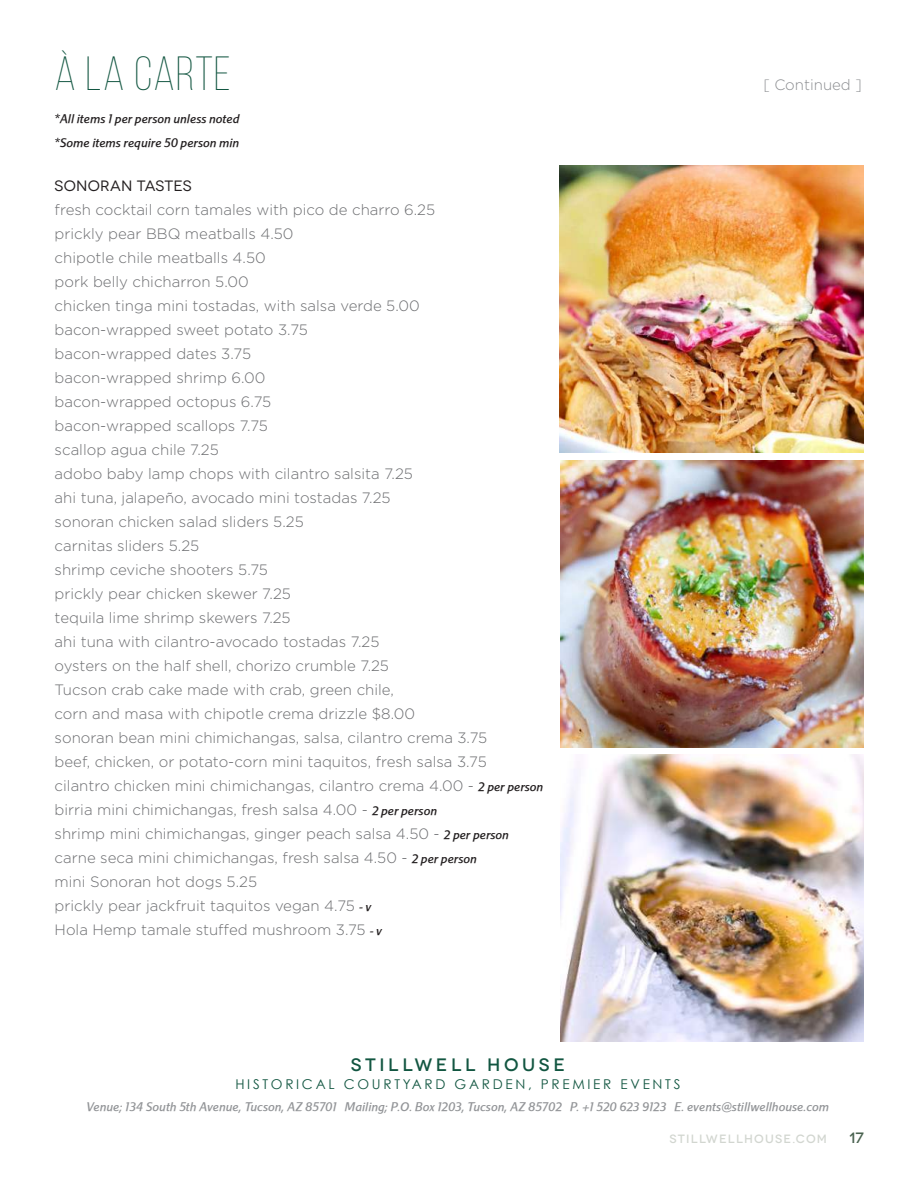
<style>
.page{position:relative;width:918px;height:1188px;background:#fff}
.page>*{position:absolute;margin:0;border:0;box-sizing:border-box;transform-origin:0 0}
.t1{font:300 48px "Bebas Neue";letter-spacing:.025em;color:#125641}
.t2{font:500 18px "Novecentowide";letter-spacing:.2em;color:#125641}
.t3{font:300 15px/24px "Gotham";color:#6c6d70}
.t4{font:15px "Novecentowide";letter-spacing:.01em;color:#231f20}
.t5{font:300 15px "Gotham";color:#8b8d90}
.t6{font:500 15px "Novecentowide";color:#49624f}
.t7{font:13.5px "Century Gothic";letter-spacing:.2em;color:#125641}
.t8{font:italic 500 12px "Marriott";color:#939598}
.t9{font:italic 500 12px/24px "Marriott";color:#231f20}
.t10{font:500 12px "Novecentowide";letter-spacing:.1em;color:#d2d6d0}
.s1{font-family:"Marriott";font-weight:500;font-style:italic;font-size:12px;color:#231f20}
</style>
<div class="page">
<img style="left:559px;top:166px;width:304px;height:287px">
<img style="left:560px;top:460px;width:304px;height:287px">
<img style="left:560px;top:755px;width:304px;height:287px">
<h1 class="t1" style="left:55px;top:48px;width:178px">À LA CARTE</h1>
<p class="t9" style="left:55px;top:107px;width:187px">*All items 1 per person unless noted *Some items require 50 person min</p>
<p class="t4" style="left:55px;top:177px;width:139px">SONORAN TASTES</p>
<p class="t3" style="left:55px;top:197px;width:490px">fresh cocktail corn tamales with pico de charro 6.25<br>prickly pear BBQ meatballs 4.50<br>chipotle chile meatballs 4.50<br>pork belly chicharron 5.00<br>chicken tinga mini tostadas, with salsa verde 5.00<br>bacon-wrapped sweet potato 3.75<br>bacon-wrapped dates 3.75<br>bacon-wrapped shrimp 6.00<br>bacon-wrapped octopus 6.75<br>bacon-wrapped scallops 7.75<br>scallop agua chile 7.25<br>adobo baby lamp chops with cilantro salsita 7.25<br>ahi tuna, jalapeño, avocado mini tostadas 7.25<br>sonoran chicken salad sliders 5.25<br>carnitas sliders 5.25<br>shrimp ceviche shooters 5.75<br>prickly pear chicken skewer 7.25<br>tequila lime shrimp skewers 7.25<br>ahi tuna with cilantro-avocado tostadas 7.25<br>oysters on the half shell, chorizo crumble 7.25<br>Tucson crab cake made with crab, green chile,<br>corn and masa with chipotle crema drizzle $8.00<br>sonoran bean mini chimichangas, salsa, cilantro crema 3.75<br>beef, chicken, or potato-corn mini taquitos, fresh salsa 3.75 cilantro chicken mini chimichangas, cilantro crema 4.00 - <span class="s1">2 per person </span>birria mini chimichangas, fresh salsa 4.00 - <span class="s1">2 per person<br></span>shrimp mini chimichangas, ginger peach salsa 4.50 - <span class="s1">2 per person </span>carne seca mini chimichangas, fresh salsa 4.50 - <span class="s1">2 per person<br></span>mini Sonoran hot dogs 5.25<br>prickly pear jackfruit taquitos vegan 4.75 <span class="s1">- v<br></span>Hola Hemp tamale stuffed mushroom 3.75 <span class="s1">- v</span></p>
<p class="t5" style="left:763px;top:75px;width:100px">[ Continued ]</p>
<p class="t2" style="left:351px;top:1054px;width:215px">STILLWELL HOUSE</p>
<p class="t7" style="left:235px;top:1076px;width:447px">HISTORICAL COURTYARD GARDEN, PREMIER EVENTS</p>
<p class="t8" style="left:86px;top:1099px;width:744px">Venue; 134 South 5th Avenue, Tucson, AZ 85701 Mailing; P.O. Box 1203, Tucson, AZ 85702 P. +1 520 623 9123 E. events@stillwellhouse.com</p>
<p class="t10" style="left:670px;top:1131px;width:159px">STILLWELLHOUSE.COM</p>
<p class="t6" style="left:849px;top:1128px;width:16px">17</p>
</div>
